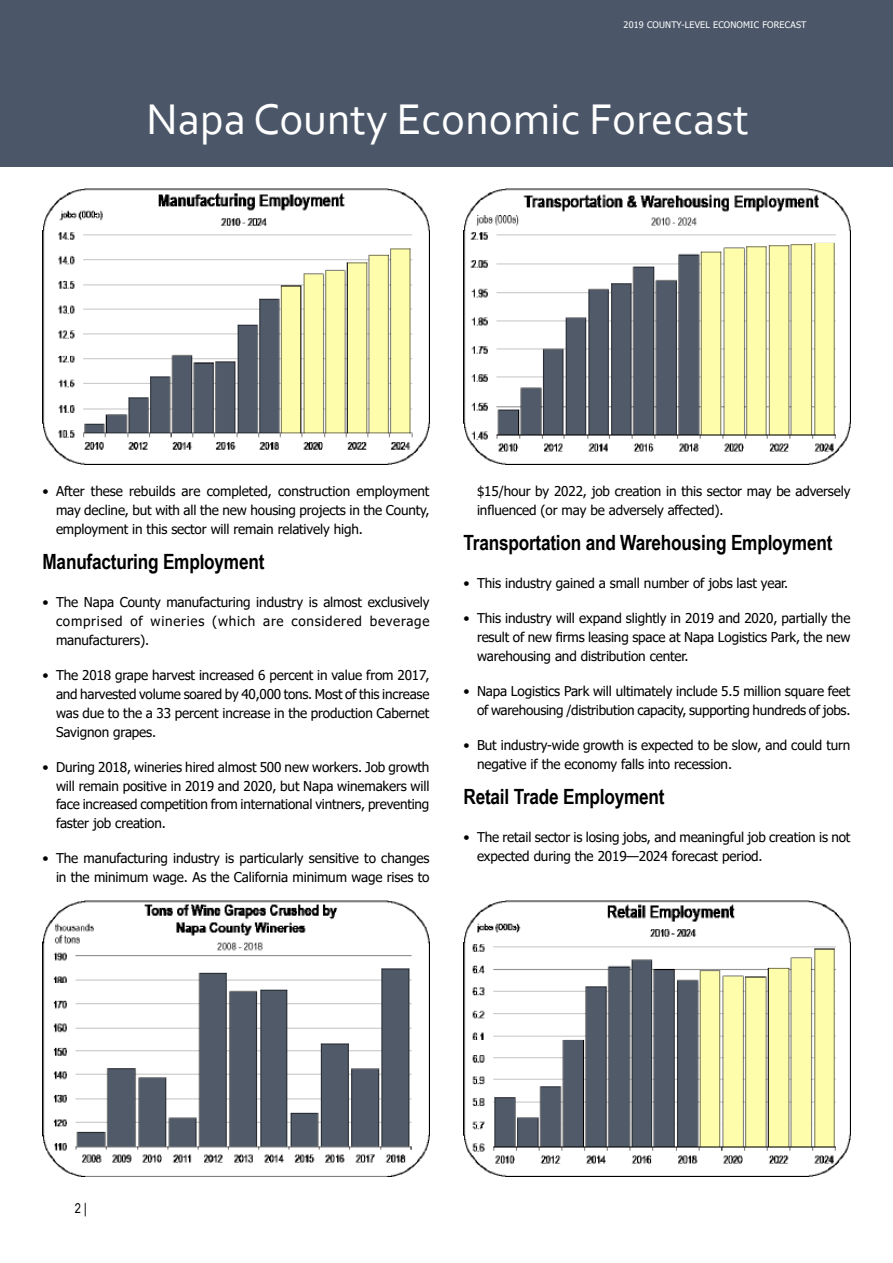
<style>
.page{position:relative;width:893px;height:1263px;background:#fff}
.page>*{position:absolute;margin:0;border:0;box-sizing:border-box;transform-origin:0 0}
.t1{font:45px "Corbel";color:#fff}
.Profile_Subhead_1{font:700 21px "Arial Narrow";letter-spacing:-.01em;color:#000}
.t2{font:13.5px/18.9px "Tahoma";letter-spacing:-.01em;color:#000;text-align:justify}
.t3{font:13.5px "Arial Narrow";color:#000}
.t4{font:9px "Tahoma";letter-spacing:.02em;color:#fff}
.s1{font-family:"Myriad Pro"}
</style>
<div class="page">
<div style="left:0;top:0;width:893px;height:167px;background:#4b5768"></div>
<img style="left:43px;top:188px;width:387px;height:277px">
<img style="left:43px;top:900px;width:387px;height:276px">
<img style="left:463px;top:188px;width:387px;height:277px">
<img style="left:463px;top:900px;width:387px;height:276px">
<p class="t4" style="left:624px;top:19px;width:184px">2019 COUNTY-LEVEL ECONOMIC FORECAST</p>
<h1 class="t1" style="left:146px;top:91px;width:604px">Napa County Economic Forecast</h1>
<p class="t2" style="left:56px;top:483px;width:375px;text-indent:-14px">• After these rebuilds are completed, construction employment may decline, but with all the new housing projects in the County, employment in this sector will remain relatively high.</p>
<p class="Profile_Subhead_1" style="left:43px;top:546px;width:223px">Manufacturing Employment</p>
<p class="t2" style="left:56px;top:593px;width:375px;text-indent:-14px">• The Napa County manufacturing industry is almost exclusively comprised of wineries (which are considered beverage manufacturers).</p>
<p class="t2" style="left:56px;top:666px;width:375px;text-indent:-14px">• The 2018 grape harvest increased 6 percent in value from 2017, and harvested volume soared by 40,000 tons. Most of this increase was due to the a 33 percent increase in the production Cabernet Savignon grapes.</p>
<p class="t2" style="left:56px;top:758px;width:375px;text-indent:-14px">• During 2018, wineries hired almost 500 new workers. Job growth will remain positive in 2019 and 2020, but Napa winemakers will face increased competition from international vintners, preventing faster job creation.</p>
<p class="t2" style="left:43px;top:850px;width:388px;text-align:right">• The manufacturing industry is particularly sensitive to changes in the minimum wage. As the California minimum wage rises to</p>
<p class="t2" style="left:477px;top:483px;width:375px">$15/hour by 2022, job creation in this sector may be adversely influenced (or may be adversely affected).</p>
<p class="Profile_Subhead_1" style="left:463px;top:527px;width:370px">Transportation and Warehousing Employment</p>
<p class="t2" style="left:463px;top:574px;width:326px">• This industry gained a small number of jobs last year.</p>
<p class="t2" style="left:477px;top:609px;width:375px;text-indent:-14px">• This industry will expand slightly in 2019 and 2020, partially the result of new firms leasing space at Napa Logistics Park, the new warehousing and distribution center.</p>
<p class="t2" style="left:463px;top:682px;width:388px;text-align:right">• Napa Logistics Park will ultimately include 5.5 million square feet of warehousing /distribution capacity, supporting hundreds of jobs.</p>
<p class="t2" style="left:477px;top:736px;width:375px;text-indent:-14px">• But industry-wide growth is expected to be slow, and could turn negative if the economy falls into recession.</p>
<p class="Profile_Subhead_1" style="left:463px;top:781px;width:203px">Retail Trade Employment</p>
<p class="t2" style="left:477px;top:828px;width:375px;text-indent:-14px">• The retail sector is losing jobs, and meaningful job creation is not expected during the 2019—2024 forecast period.</p>
<p class="t3" style="left:75px;top:1198px;width:14px">2 <span class="s1">|</span></p>
</div>
